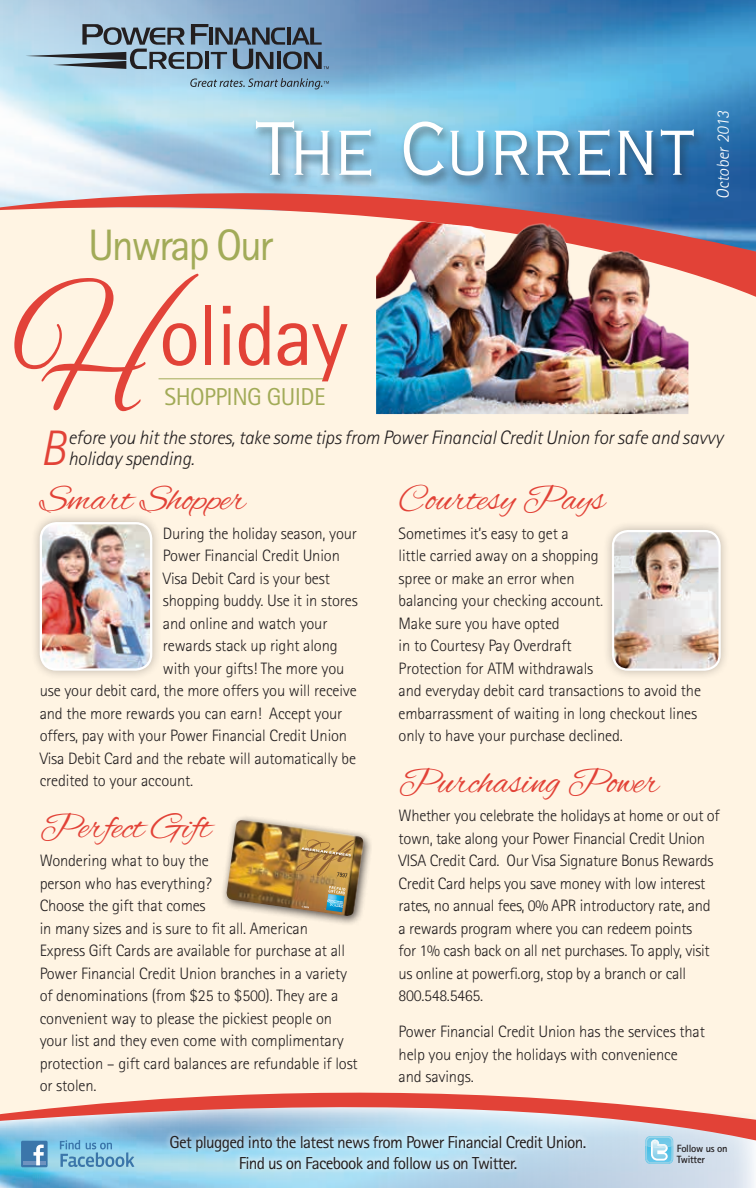
<style>
.page{position:relative;width:756px;height:1188px;background:#fff}
.page>*{position:absolute;margin:0;border:0;box-sizing:border-box;transform-origin:0 0}
.t1{font:85.65px "Rotis Sans Serif";color:#e24237}
.t2{font:italic 300 49.95px "Rotis Sans Serif";color:#e24237}
.t3{font:44.1px "Rotis Sans Serif";letter-spacing:-.055em;color:#a2ab58}
.t4{font:37.5px "Alex Brush";color:#e24237}
.t5{font:24.45px "Rotis Sans Serif";letter-spacing:-.025em;color:#a2ab58}
.t6{font:italic 300 19.5px/21px "Rotis Sans Serif";letter-spacing:-.01em;color:#231f20}
.t7{font:17.4px/20.9px "Rotis Sans Serif";letter-spacing:-.04em;color:#231f20;text-align:center}
.t8{font:300 17.4px "Rotis Sans Serif";color:#fff}
.t9{font:300 16.5px/22.5px "Rotis Sans Serif";letter-spacing:-.01em;color:#231f20}
.t10{font:700 10.5px/10.5px "Rotis Sans Serif";letter-spacing:-.03em;color:#231f20}
.s1{font-family:"Alex Brush";font-size:171.6px;color:#e24339}
</style>
<div class="page">
<div style="left:0;top:330px;width:756px;height:711px;background:#fff4e3"></div>
<img style="left:0;top:0;width:756px;height:144px">
<svg style="left:0;top:144px;width:756px;height:186px;background:#d5c9c9"></svg>
<div style="left:251px;top:119px;width:454px;height:70px;background:#231f20;opacity:.5"></div>
<svg style="left:256px;top:121px;width:73px;height:54px"></svg>
<svg style="left:339px;top:129px;width:32px;height:47px"></svg>
<svg style="left:404px;top:121px;width:40px;height:55px"></svg>
<svg style="left:450px;top:131px;width:35px;height:45px"></svg>
<svg style="left:495px;top:131px;width:34px;height:44px"></svg>
<svg style="left:536px;top:131px;width:35px;height:44px"></svg>
<svg style="left:578px;top:129px;width:32px;height:47px"></svg>
<svg style="left:618px;top:131px;width:35px;height:44px"></svg>
<svg style="left:661px;top:129px;width:33px;height:46px"></svg>
<svg style="left:190px;top:78px;width:139px;height:11px;background:#7fa5bc"></svg>
<svg style="left:25px;top:24px;width:304px;height:45px;background:#7790a3"></svg>
<hr style="left:159px;top:378px;width:164px;height:1px;background:#a2ab58">
<img style="left:376px;top:219px;width:312px;height:195px">
<div style="left:221px;top:814px;width:152px;height:112px;background:#231f20;opacity:.75"></div>
<img style="left:226px;top:820px;width:138px;height:97px">
<svg style="left:302px;top:906px;width:7px;height:2px"></svg>
<svg style="left:324px;top:886px;width:21px;height:26px"></svg>
<svg style="left:296px;top:839px;width:59px;height:39px;background:#bd924c"></svg>
<div style="left:30px;top:512px;width:132px;height:168px;background:#231f20;opacity:.3"></div>
<img style="left:41px;top:523px;width:110px;height:147px">
<div style="left:40px;top:522px;width:112px;height:149px;border:2px solid #fff;border-radius:16px"></div>
<div style="left:602px;top:520px;width:129px;height:161px;background:#231f20;opacity:.3"></div>
<img style="left:613px;top:531px;width:107px;height:139px">
<div style="left:612px;top:530px;width:109px;height:141px;border:2px solid #fff;border-radius:15px"></div>
<img style="left:0;top:1167px;width:754px;height:21px">
<svg style="left:165px;top:1167px;width:426px;height:8px;background:#b6dbed"></svg>
<svg style="left:0;top:1041px;width:756px;height:126px;background:#dcd3d3"></svg>
<h3 class="t3" style="left:88px;top:219px;width:187px">Unwrap Our</h3>
<h1 class="t1" style="left:12px;top:285px;width:338px"><span class="s1">H</span>oliday</h1>
<h3 class="t5" style="left:165px;top:383px;width:163px">Shopping Gu ide</h3>
<p class="t8" style="left:713px;top:199px;width:93px;rotate:-90deg">October 2013</p>
<h2 class="t2" style="left:40px;top:419px;width:27px">B</h2>
<p class="t6" style="left:68px;top:427px;width:656px">efore you hit the stores, take some tips from Power Financial Credit Union for safe and savvy holiday spending.</p>
<h3 class="t4" style="left:40px;top:478px;width:207px">Smart Shopper</h3>
<p class="t9" style="left:163px;top:522px;width:196px">During the holiday season, your</p>
<p class="t9" style="left:163px;top:544px;width:179px">Power Financial Credit Union</p>
<p class="t9" style="left:163px;top:567px;width:168px">Visa Debit Card is your best</p>
<p class="t9" style="left:163px;top:589px;width:196px">shopping buddy. Use it in stores</p>
<p class="t9" style="left:163px;top:612px;width:166px">and online and watch your</p>
<p class="t9" style="left:163px;top:634px;width:176px">rewards stack up right along</p>
<p class="t9" style="left:163px;top:657px;width:183px">with your gifts! The more you</p>
<p class="t9" style="left:40px;top:679px;width:319px">use your debit card, the more offers you will receive</p>
<p class="t9" style="left:40px;top:702px;width:304px">and the more rewards you can earn! Accept your</p>
<p class="t9" style="left:40px;top:724px;width:309px">offers, pay with your Power Financial Credit Union</p>
<p class="t9" style="left:40px;top:747px;width:318px">Visa Debit Card and the rebate will automatically be</p>
<p class="t9" style="left:40px;top:769px;width:155px">credited to your account.</p>
<h3 class="t4" style="left:40px;top:806px;width:173px">Perfect Gift</h3>
<p class="t9" style="left:40px;top:849px;width:320px">Wondering what to buy the<br>person who has everything?<br>Choose the gift that comes<br>in many sizes and is sure to fit all. American<br>Express Gift Cards are available for purchase at all Power Financial Credit Union branches in a variety of denominations (from $25 to $500). They are a convenient way to please the pickiest people on your list and they even come with complimentary protection – gift card balances are refundable if lost or stolen.</p>
<h3 class="t4" style="left:399px;top:478px;width:208px">Courtesy Pays</h3>
<p class="t9" style="left:399px;top:522px;width:304px">Sometimes it’s easy to get a<br>little carried away on a shopping<br>spree or make an error when<br>balancing your checking account.<br>Make sure you have opted<br>in to Courtesy Pay Overdraft<br>Protection for ATM withdrawals<br>and everyday debit card transactions to avoid the embarrassment of waiting in long checkout lines only to have your purchase declined.</p>
<h3 class="t4" style="left:399px;top:761px;width:262px">Purchasing Power</h3>
<p class="t9" style="left:399px;top:804px;width:323px">Whether you celebrate the holidays at home or out of town, take along your Power Financial Credit Union VISA Credit Card. Our Visa Signature Bonus Rewards Credit Card helps you save money with low interest rates, no annual fees, 0% APR introductory rate, and a rewards program where you can redeem points<br>for 1% cash back on all net purchases. To apply, visit us online at powerfi.org, stop by a branch or call 800.548.5465.</p>
<p class="t9" style="left:399px;top:1021px;width:308px">Power Financial Credit Union has the services that help you enjoy the holidays with convenience and savings.</p>
<p class="t7" style="left:170px;top:1132px;width:418px">Get plugged into the latest news from Power Financial Credit Union.<br>Find us on Facebook and follow us on Twitter.</p>
<p class="t10" style="left:677px;top:1143px;width:52px">Follow us on<br>Twitter</p>
</div>
